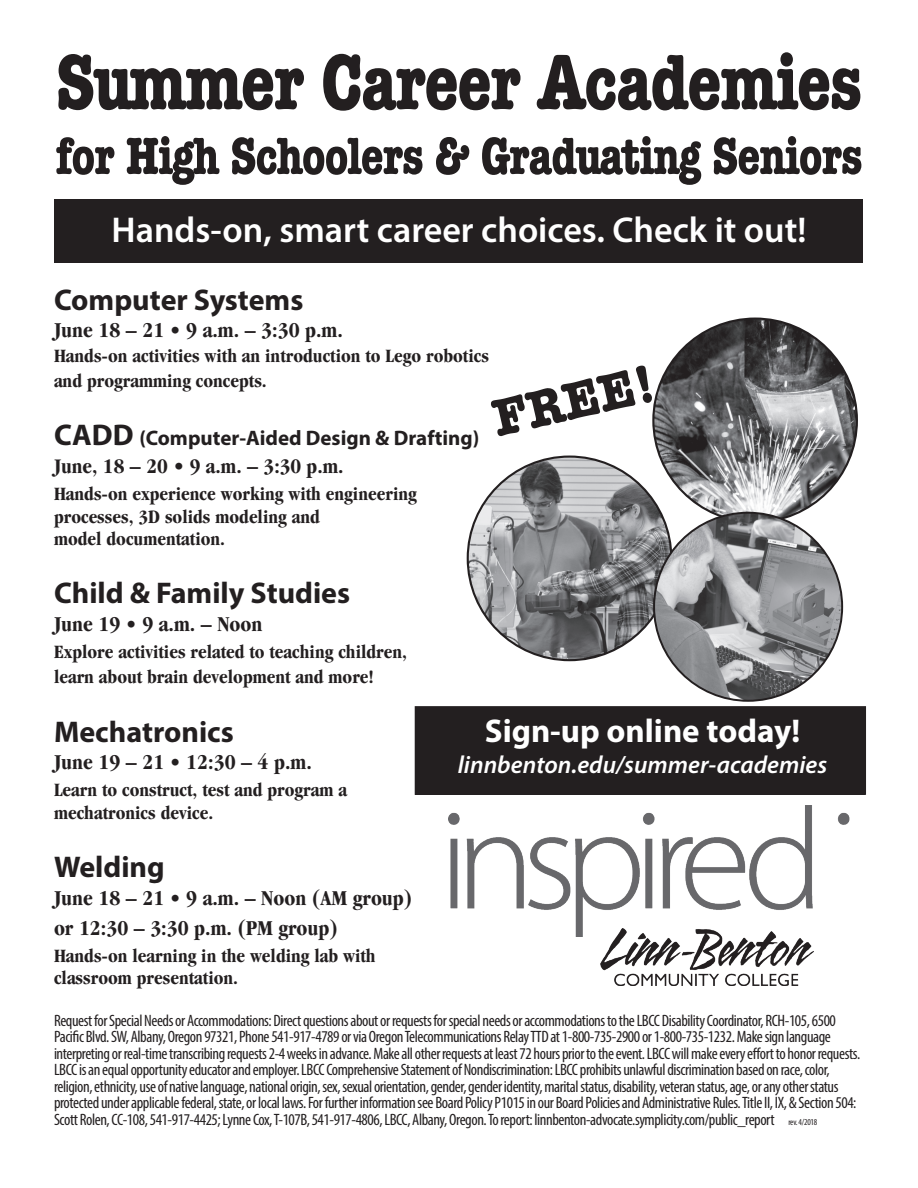
<style>
.page{position:relative;width:918px;height:1188px;background:#fff}
.page>*{position:absolute;margin:0;border:0;box-sizing:border-box;transform-origin:0 0}
.t1{font:700 condensed 81px "American Typewriter";letter-spacing:-.025em;color:#231f20}
.t2{font:700 condensed 54px "American Typewriter";letter-spacing:-.025em;color:#231f20}
.t3{font:700 54px "American Typewriter";color:#231f20;scale:.9 1}
.t4{font:600 36px "Myriad Pro";color:#fff}
.t5{font:700 33px "Myriad Pro";color:#fff}
.t6{font:700 30px "Myriad Pro";color:#231f20}
.t7{font:italic 600 24.75px "Myriad Pro";color:#fff}
.t8{font:700 condensed 21.9px/30px "Garamond";color:#231f20}
.t9{font:700 condensed 21.45px "Garamond";color:#231f20}
.t10{font:700 21px "Myriad Pro";color:#231f20}
.t11{font:700 condensed 19.5px/22.5px "Garamond";color:#231f20}
.t12{font:condensed 16.5px/16.5px "Myriad Pro";letter-spacing:-.025em;color:#231f20}
.s1{font-size:30px}
.s2{font-size:21.9px}
.s3{font-size:9px}
</style>
<div class="page">
<div style="left:55px;top:199px;width:808px;height:63px;background:#231f20"></div>
<div style="left:415px;top:707px;width:450px;height:87px;background:#231f20"></div>
<div style="left:415px;top:706px;width:451px;height:89px;border:1px solid #231f20"></div>
<img style="left:468px;top:457px;width:203px;height:203px;border-radius:102px">
<img style="left:653px;top:319px;width:204px;height:203px;border-radius:102px">
<img style="left:654px;top:513px;width:188px;height:188px;border-radius:92px">
<img style="left:449px;top:806px;width:401px;height:131px">
<img style="left:600px;top:929px;width:214px;height:57px">
<h1 class="t1" style="left:56px;top:17px;width:808px">Summer Career Academies</h1>
<h1 class="t2" style="left:55px;top:113px;width:809px">for High Schoolers &amp; Graduating Seniors</h1>
<p class="t4" style="left:112px;top:207px;width:696px">Hands-on, smart career choices. Check it out!</p>
<p class="t6" style="left:54px;top:280px;width:251px">Computer Systems</p>
<p class="t8" style="left:54px;top:315px;width:290px">June 18 – 21 9 a.m. – 3:30 p.m.</p>
<p class="t11" style="left:54px;top:343px;width:436px;line-height:25.2px">Hands-on activities with an introduction to Lego robotics and programming concepts.</p>
<h3 class="t10" style="left:54px;top:425px;width:427px"><span class="s1">CADD</span> (Computer-Aided Design &amp; Drafting)</h3>
<p class="t9" style="left:54px;top:454px;width:291px">June, 18 <span class="s2">–</span> 20 9 a.m. <span class="s2">–</span> 3:30 p.m.</p>
<p class="t11" style="left:54px;top:483px;width:364px">Hands-on experience working with engineering processes, 3D solids modeling and<br>model documentation.</p>
<p class="t6" style="left:54px;top:574px;width:298px">Child &amp; Family Studies</p>
<p class="t8" style="left:54px;top:609px;width:210px">June 19 9 a.m. – Noon</p>
<p class="t11" style="left:54px;top:639px;width:355px;line-height:25.2px">Explore activities related to teaching children, learn about brain development and more!</p>
<p class="t6" style="left:54px;top:712px;width:181px">Mechatronics</p>
<p class="t8" style="left:54px;top:747px;width:259px">June 19 – 21 12:30 – 4 p.m.</p>
<p class="t11" style="left:54px;top:779px;width:295px">Learn to construct, test and program a mechatronics device.</p>
<p class="t6" style="left:54px;top:847px;width:112px">Welding</p>
<p class="t8" style="left:54px;top:882px;width:360px">June 18 – 21 9 a.m. – Noon (AM group) or 12:30 – 3:30 p.m. (PM group)</p>
<p class="t11" style="left:54px;top:944px;width:323px">Hands-on learning in the welding lab with classroom presentation.</p>
<p class="t12" style="left:54px;top:1012px;width:808px">Request for Special Needs or Accommodations: Direct questions about or requests for special needs or accommodations to the LBCC Disability Coordinator, RCH-105, 6500<br>Pacifc Blvd. SW, Albany, Oregon 97321, Phone 541-917-4789 or via Oregon Telecommunications Relay TTD at 1-800-735-2900 or 1-800-735-1232. Make sign language interpreting or real-time transcribing requests 2-4 weeks in advance. Make all other requests at least 72 hours prior to the event. LBCC will make every efort to honor requests.<br>LBCC is an equal opportunity educator and employer. LBCC Comprehensive Statement of Nondiscrimination: LBCC prohibits unlawful discrimination based on race, color, religion, ethnicity, use of native language, national origin, sex, sexual orientation, gender, gender identity, marital status, disability, veteran status, age, or any other status protected under applicable federal, state, or local laws. For further information see Board Policy P1015 in our Board Policies and Administrative Rules. Title II, IX, &amp; Section 504:<br>Scott Rolen, CC-108, 541-917-4425; Lynne Cox, T-107B, 541-917-4806, LBCC, Albany, Oregon. To report: linnbenton-advocate.symplicity.com/public_report <span class="s3">rev. 4/2018</span></p>
<h2 class="t3" style="left:483px;top:374px;width:185px;rotate:-13deg">FREE!</h2>
<p class="t5" style="left:485px;top:709px;width:317px">Sign-up online today!</p>
<p class="t7" style="left:458px;top:749px;width:371px">linnbenton.edu/summer-academies</p>
</div>
